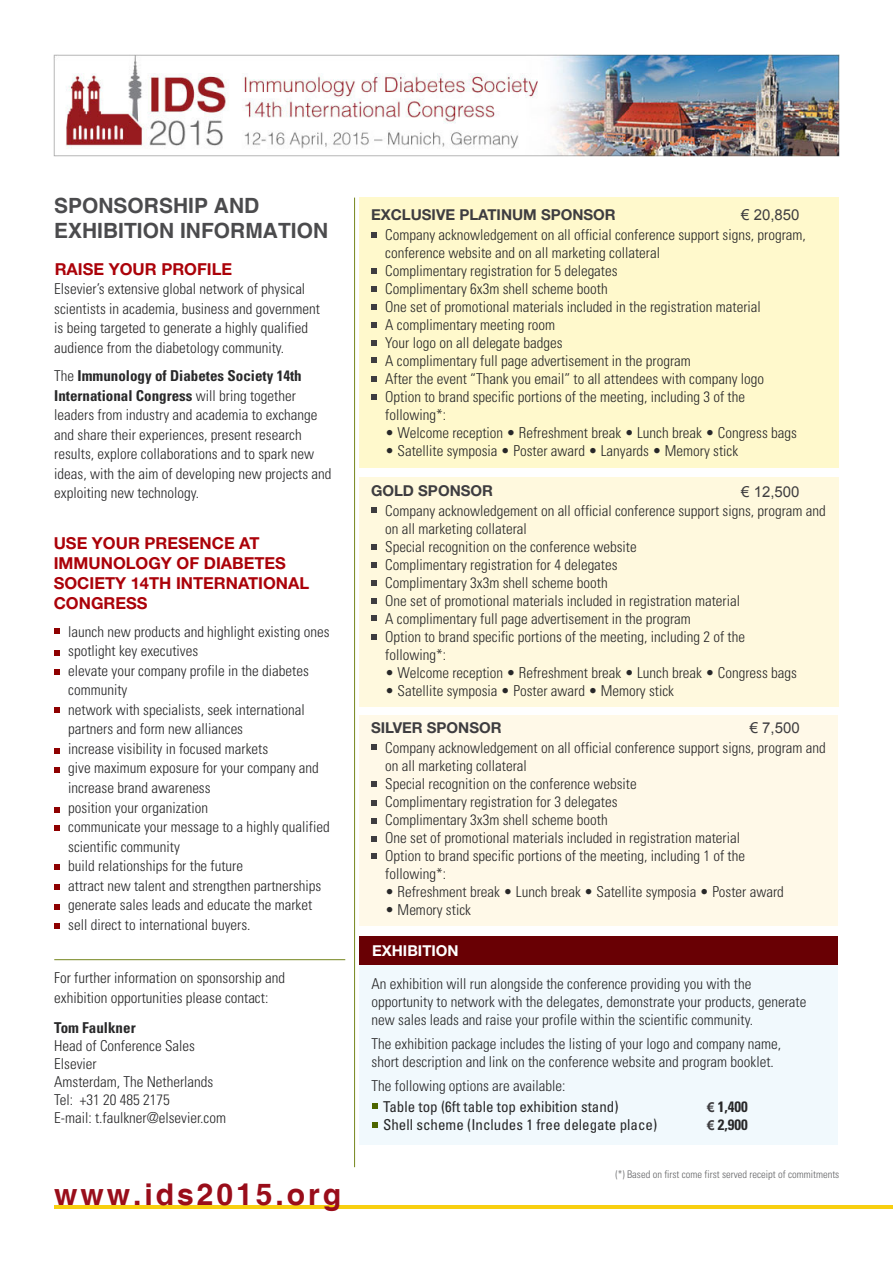
<style>
.page{position:relative;width:893px;height:1263px;background:#fff}
.page>*{position:absolute;margin:0;border:0;box-sizing:border-box;transform-origin:0 0}
.t1{font:700 30px "Helvetica";letter-spacing:.1em;color:#990d1a}
.t2{font:700 21px/25.2px "Helvetica";color:#4b4b4d}
.t3{font:700 16.5px/19.8px "Helvetica Neue";color:#ab0209}
.t4{font:300 condensed 15px/18px "Univers";color:#282829}
.t5{font:condensed 15px "Univers";color:#282829}
.t6{font:700 15px "Helvetica Neue";color:#3e3d40}
.t7{font:700 condensed 15px "Univers";color:#282829}
.t8{font:15px "Arial";color:#3e3d40}
.t9{font:700 15px "Helvetica Neue";color:#fff}
.t10{font:300 condensed 10.5px "Univers";color:#646567}
.s1{font-weight:700}
.s2{font-family:"Arial";font-stretch:normal;font-size:13.5px;color:#3e3d40}
</style>
<div class="page">
<hr style="left:54px;top:1205px;width:839px;height:4px;background:#f8cf0f">
<img style="left:54px;top:54px;width:785px;height:102px">
<div style="left:359px;top:951px;width:479px;height:194px;background:#f1f9fd"></div>
<div style="left:359px;top:198px;width:480px;height:270px;background:#fff9cc"></div>
<div style="left:359px;top:477px;width:480px;height:229px;background:#fff9de"></div>
<div style="left:359px;top:715px;width:479px;height:210px;background:#fff9e8"></div>
<div style="left:359px;top:936px;width:479px;height:29px;background:#690004"></div>
<hr style="left:354px;top:198px;width:1px;height:969px;background:#75861d">
<svg style="left:54px;top:629px;width:5px;height:5px"></svg>
<svg style="left:54px;top:650px;width:5px;height:5px"></svg>
<svg style="left:371px;top:233px;width:5px;height:5px"></svg>
<svg style="left:371px;top:507px;width:5px;height:6px"></svg>
<svg style="left:371px;top:745px;width:5px;height:5px"></svg>
<svg style="left:54px;top:669px;width:5px;height:5px"></svg>
<svg style="left:371px;top:269px;width:5px;height:5px"></svg>
<svg style="left:371px;top:544px;width:5px;height:5px"></svg>
<svg style="left:371px;top:781px;width:5px;height:5px"></svg>
<svg style="left:54px;top:707px;width:5px;height:6px"></svg>
<svg style="left:371px;top:286px;width:5px;height:5px"></svg>
<svg style="left:371px;top:562px;width:5px;height:5px"></svg>
<svg style="left:371px;top:801px;width:5px;height:5px"></svg>
<svg style="left:54px;top:748px;width:5px;height:5px"></svg>
<svg style="left:371px;top:304px;width:5px;height:6px"></svg>
<svg style="left:371px;top:581px;width:5px;height:5px"></svg>
<svg style="left:371px;top:819px;width:5px;height:5px"></svg>
<svg style="left:54px;top:767px;width:5px;height:5px"></svg>
<svg style="left:371px;top:322px;width:5px;height:5px"></svg>
<svg style="left:371px;top:598px;width:5px;height:5px"></svg>
<svg style="left:371px;top:836px;width:5px;height:5px"></svg>
<svg style="left:371px;top:340px;width:5px;height:5px"></svg>
<svg style="left:371px;top:616px;width:5px;height:5px"></svg>
<svg style="left:371px;top:853px;width:5px;height:5px"></svg>
<svg style="left:372px;top:1104px;width:5px;height:5px"></svg>
<svg style="left:372px;top:1122px;width:5px;height:5px"></svg>
<svg style="left:54px;top:826px;width:5px;height:5px"></svg>
<svg style="left:54px;top:864px;width:5px;height:5px"></svg>
<svg style="left:54px;top:884px;width:5px;height:5px"></svg>
<svg style="left:54px;top:904px;width:5px;height:6px"></svg>
<svg style="left:54px;top:924px;width:5px;height:5px"></svg>
<svg style="left:54px;top:807px;width:5px;height:5px"></svg>
<svg style="left:371px;top:358px;width:5px;height:5px"></svg>
<svg style="left:371px;top:377px;width:5px;height:5px"></svg>
<svg style="left:371px;top:395px;width:5px;height:5px"></svg>
<svg style="left:371px;top:634px;width:5px;height:5px"></svg>
<hr style="left:54px;top:959px;width:291px;height:1px;background:#75861d">
<h2 class="t2" style="left:54px;top:194px;width:276px">SPONSORSHIP AND<br>EXHIBITION INFORMATION</h2>
<p class="t3" style="left:55px;top:259px;width:130px">RAISE YOUR PROF</p>
<p class="t3" style="left:207px;top:259px;width:25px">ILE</p>
<p class="t4" style="left:54px;top:279px;width:267px;line-height:19.5px">Elsevier’s extensive global network of physical scientists in academia, business and government is being targeted to generate a highly qualified audience from the diabetology community.</p>
<p class="t4" style="left:54px;top:366px;width:279px;line-height:19.5px">The <span class="s1">Immunology of Diabetes Society 14th International Congress</span> will bring together leaders from industry and academia to exchange and share their experiences, present research results, explore collaborations and to spark new ideas, with the aim of developing new projects and exploiting new technology.</p>
<p class="t3" style="left:54px;top:533px;width:246px">USE YOUR PRESENCE AT<br>IMMUNOLOGY OF DIABETES<br>SOCI ETY 14TH INTERNATIONAL<br>CONGRESS</p>
<p class="t4" style="left:68px;top:622px;width:263px;line-height:19.5px">launch new products and highlight existing ones spotlight key executives<br>elevate your company profile in the diabetes community<br>network with specialists, seek international partners and form new alliances<br>increase visibility in focused markets<br>give maximum exposure for your company and increase brand awareness<br>position your organization<br>communicate your message to a highly qualified scientific community<br>build relationships for the future<br>attract new talent and strengthen partnerships generate sales leads and educate the market sell direct to international buyers.</p>
<p class="t4" style="left:54px;top:968px;width:232px;line-height:19.5px">For further information on sponsorship and exhibition opportunities please contact:</p>
<p class="t7" style="left:54px;top:1018px;width:83px">Tom Faulkner</p>
<p class="t4" style="left:54px;top:1036px;width:173px">Head of Conference Sales<br>Elsevier<br>Amsterdam, The Netherlands<br>Tel: +31 20 485 2175<br>E-mail: t.faulkner@elsevier.com</p>
<h1 class="t1" style="left:54px;top:1176px;width:289px">WWW.IDS2015.ORG</h1>
<p class="t6" style="left:371px;top:206px;width:234px">EXCLUSIVE PLATINUM SPONSOR</p>
<p class="t8" style="left:741px;top:205px;width:60px">€ 20,850</p>
<p class="t4" style="left:385px;top:225px;width:422px">Company acknowledgement on all official conference support signs, program, conference website and on all marketing collateral<br>Complimentary registration for 5 delegates<br>Complimentary 6x3m shell scheme booth<br>One set of promotional materials included in the registration material<br>A complimentary meeting room<br>Your logo on all delegate badges<br>A complimentary full page advertisement in the program<br>After the event “Thank you email” to all attendees with company logo<br>Option to brand specific portions of the meeting, including 3 of the following*:</p>
<p class="t4" style="left:385px;top:423px;width:413px">• Welcome reception • Refreshment break • Lunch break • Congress bags</p>
<p class="t4" style="left:385px;top:441px;width:354px">• Satellite symposia • Poster award • Lanyards • Memory stick</p>
<p class="t6" style="left:371px;top:482px;width:112px">GOLD SPONSOR</p>
<p class="t8" style="left:741px;top:482px;width:60px">€ 12,500</p>
<p class="t4" style="left:385px;top:501px;width:442px">Company acknowledgement on all official conference support signs, program and on all marketing collateral<br>Special recognition on the conference website<br>Complimentary registration for 4 delegates<br>Complimentary 3x3m shell scheme booth<br>One set of promotional materials included in registration material<br>A complimentary full page advertisement in the program<br>Option to brand specific portions of the meeting, including 2 of the<br>following*:</p>
<p class="t4" style="left:385px;top:663px;width:413px">• Welcome reception • Refreshment break • Lunch break • Congress bags</p>
<p class="t4" style="left:385px;top:681px;width:290px">• Satellite symposia • Poster award • Memory stick</p>
<p class="t6" style="left:371px;top:718px;width:120px">SILVER SPONSOR</p>
<p class="t8" style="left:750px;top:718px;width:52px">€ 7,500</p>
<p class="t4" style="left:385px;top:739px;width:442px">Company acknowledgement on all official conference support signs, program and on all marketing collateral<br>Special recognition on the conference website<br>Complimentary registration for 3 delegates<br>Complimentary 3x3m shell scheme booth<br>One set of promotional materials included in registration material<br>Option to brand specific portions of the meeting, including 1 of the<br>following*:</p>
<p class="t4" style="left:385px;top:883px;width:400px">• Refreshment break • Lunch break • Satellite symposia • Poster award</p>
<p class="t4" style="left:385px;top:901px;width:87px">• Memory stick</p>
<p class="t9" style="left:372px;top:941px;width:76px">EXHIBITION</p>
<p class="t4" style="left:372px;top:974px;width:436px">An exhibition will run alongside the conference providing you with the opportunity to network with the delegates, demonstrate your products, generate new sales leads and raise your profile within the scientific community.</p>
<p class="t4" style="left:372px;top:1034px;width:411px">The exhibition package includes the listing of your logo and company name, short description and link on the conference website and program booklet.</p>
<p class="t4" style="left:372px;top:1076px;width:196px">The following options are available:</p>
<p class="t5" style="left:383px;top:1097px;width:237px">Table top (6ft table top exhibition stand)</p>
<p class="t7" style="left:707px;top:1097px;width:42px"><span class="s2">€</span> 1,400</p>
<p class="t5" style="left:383px;top:1115px;width:276px">Shell scheme (Includes 1 free delegate place)</p>
<p class="t7" style="left:707px;top:1115px;width:42px"><span class="s2">€</span> 2,900</p>
<p class="t10" style="left:615px;top:1167px;width:225px">(*) Based on first come first served receipt of commitments</p>
</div>
